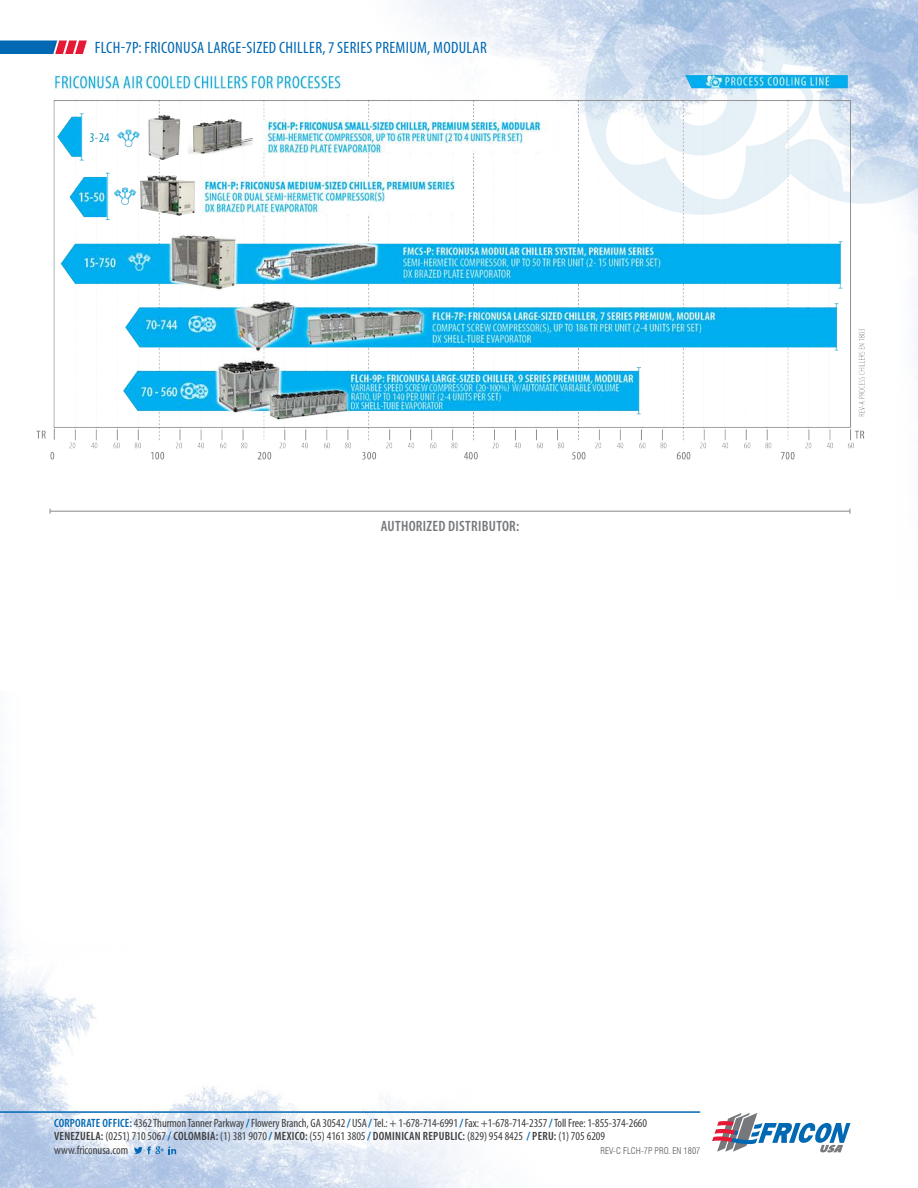
<style>
.page{position:relative;width:918px;height:1188px;background:#fff}
.page>*{position:absolute;margin:0;border:0;box-sizing:border-box;transform-origin:0 0}
.Model_Name_1{font:condensed 16.5px "Myriad Pro";letter-spacing:.02em;color:#0168b3}
.MAIN{font:600 condensed 15px "Myriad Pro";letter-spacing:.02em;color:#76787b}
.t1{font:condensed 12px/13.5px "Myriad Pro";letter-spacing:-.01em;color:#3e3e3f}
.Body{font:300 condensed 9px "Swiss 721 BT";color:#57585a}
.s1{font-weight:600;color:#0168b3}
.s2{font-weight:700;color:#0168b3}
.s3{font-weight:600}
</style>
<div class="page">
<img style="left:408px;top:0;width:177px;height:63px">
<img style="left:0;top:1003px;width:701px;height:185px">
<svg style="left:712px;top:1113px;width:138px;height:40px"></svg>
<hr style="left:0;top:1111px;width:700px;height:2px;background:#0168b3">
<svg style="left:134px;top:1146px;width:42px;height:8px"></svg>
<svg style="left:585px;top:0;width:333px;height:215px;background:#bacee8"></svg>
<svg style="left:0;top:40px;width:83px;height:14px"></svg>
<div style="left:83px;top:29px;width:416px;height:38px;background:#fff"></div>
<hr style="left:50px;top:511px;width:800px;height:1px;background:#939598">
<img style="left:36px;top:63px;width:844px;height:397px">
<p class="Model_Name_1" style="left:95px;top:39px;width:393px">FLCH-7P: FRICONUSA LARGE-SIZED CHILLER, 7 SERIES PREMIUM, MODULAR</p>
<p class="MAIN" style="left:381px;top:518px;width:140px">AUTHORIZED DISTRIBUTOR:</p>
<p class="t1" style="left:54px;top:1116px;width:595px"><span class="s1">CORPORATE OFFICE:</span>4362 Thurmon Tanner Parkway<span class="s2">/</span> Flowery Branch, GA 30542 <span class="s2">/</span> USA <span class="s2">/</span> Tel.: + 1-678-714-6991 <span class="s2">/</span> Fax: +1-678-714-2357 <span class="s2">/</span> Toll Free: 1-855-374-2660<br><span class="s3">VENEZUELA:</span> (0251) 710 5067 <span class="s2">/</span> <span class="s3">COLOMBIA:</span> (1) 381 9070 <span class="s2">/</span> <span class="s3">MEXICO:</span> (55) 4161 3805 <span class="s2">/</span> <span class="s3">DOMINICAN REPUBLIC:</span> (829) 954 8425 <span class="s2">/</span> <span class="s3">PERU:</span> (1) 705 6209 www.friconusa.com</p>
<p class="Body" style="left:600px;top:1146px;width:102px">REV-C FLCH-7P PRO. EN 1807</p>
</div>
